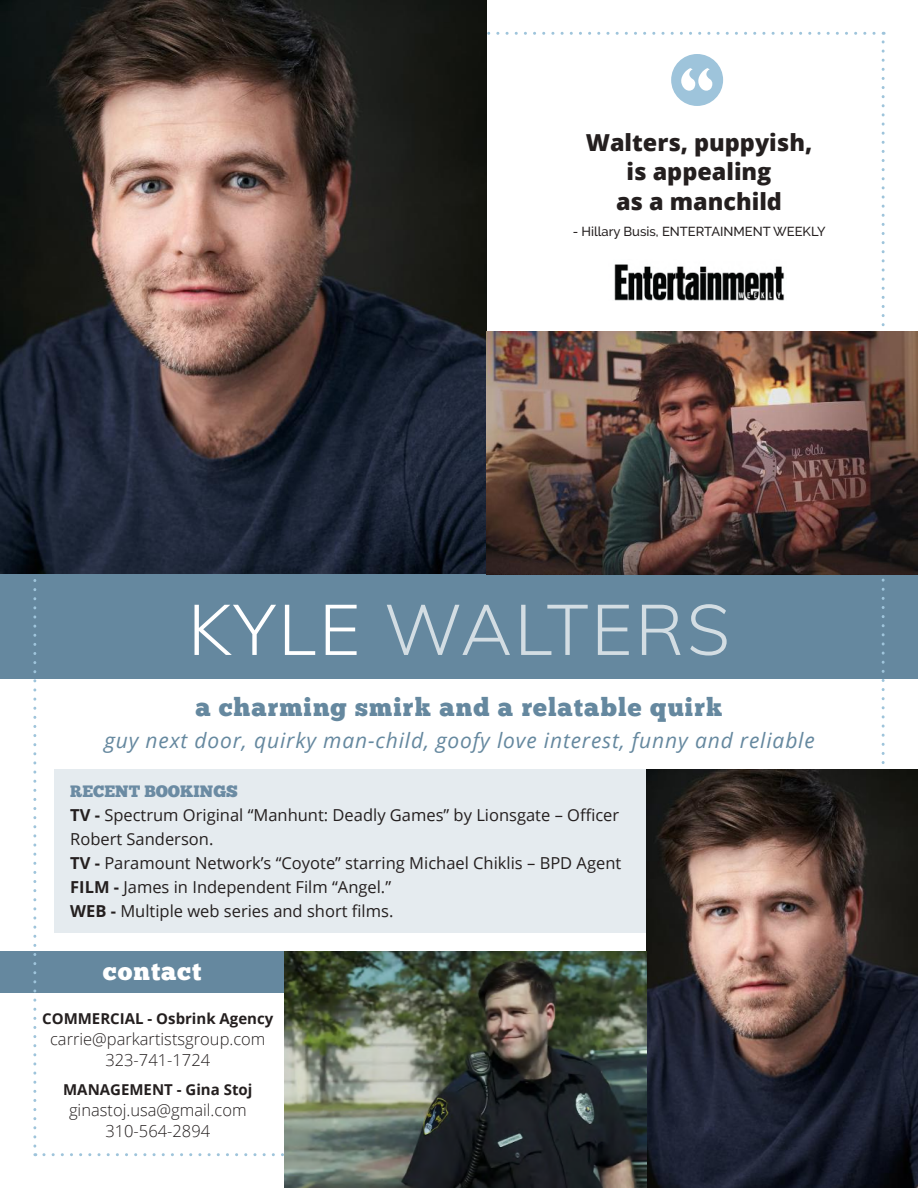
<style>
.page{position:relative;width:918px;height:1188px;background:#fff}
.page>*{position:absolute;margin:0;border:0;box-sizing:border-box;transform-origin:0 0}
.t1{font:79.35px "Cat Shop";color:#fff}
.t2{font:300 70.5px "Muli";letter-spacing:.04em;color:#d3dde3}
.t3{font:25.5px "Chunk Five";letter-spacing:.04em;color:#65889f}
.t4{font:25.5px "Chunk Five";letter-spacing:.04em;color:#fff}
.t5{font:800 23.4px/29.8px "Open Sans";color:#241f1f;text-align:center}
.t6{font:italic 21px "Open Sans";letter-spacing:.04em;color:#65889f}
.t7{font:16.5px/24px "Open Sans";color:#241f1f}
.t8{font:300 16.5px/21px "Open Sans";color:#241f1f;text-align:center}
.t9{font:16.5px "Chunk Five";color:#6b8ba3}
.t10{font:700 15px "Open Sans";color:#241f1f}
.t11{font:500 13.05px "Raleway";color:#241f1f}
.s1{color:#fff}
.s2{font-weight:700}
</style>
<div class="page">
<div style="left:55px;top:769px;width:609px;height:164px;background:#e5ebef"></div>
<div style="left:0;top:951px;width:333px;height:42px;background:#65889f"></div>
<div style="left:0;top:574px;width:918px;height:105px;background:#65889f"></div>
<svg style="left:33px;top:579px;width:3px;height:577px"></svg>
<svg style="left:44px;top:1153px;width:240px;height:3px"></svg>
<svg style="left:882px;top:32px;width:3px;height:732px"></svg>
<svg style="left:487px;top:32px;width:387px;height:3px"></svg>
<img style="left:647px;top:769px;width:271px;height:419px">
<img style="left:284px;top:951px;width:363px;height:237px">
<img style="left:0;top:0;width:487px;height:574px">
<img style="left:487px;top:332px;width:431px;height:242px">
<div style="left:671px;top:54px;width:52px;height:52px;background:#9ec4db;border-radius:50%"></div>
<img style="left:614px;top:264px;width:171px;height:36px">
<h1 class="t1" style="left:679px;top:52px;width:36px">“</h1>
<h3 class="t5" style="left:586px;top:126px;width:228px">Walters, puppyish, is appealing<br>as a manchild</h3>
<p class="t11" style="left:573px;top:224px;width:254px">- Hillary Busis, ENTERTAINMENT WEEKLY</p>
<h2 class="t2" style="left:188px;top:578px;width:543px"><span class="s1">KYLE</span> WALTERS</h2>
<h3 class="t3" style="left:195px;top:692px;width:529px">a charming smirk and a relatable quirk</h3>
<p class="t6" style="left:104px;top:726px;width:712px">guy next door, quirky man-child, goofy love interest, funny and reliable</p>
<p class="t9" style="left:70px;top:782px;width:169px">RECENT BOOKINGS</p>
<p class="t7" style="left:70px;top:803px;width:553px"><span class="s2">TV -</span> Spectrum Original “Manhunt: Deadly Games” by Lionsgate – Officer Robert Sanderson.<br><span class="s2">TV -</span> Paramount Network’s “Coyote” starring Michael Chiklis – BPD Agent <span class="s2">FILM -</span> James in Independent Film “Angel.”<br><span class="s2">WEB -</span> Multiple web series and short films.</p>
<h3 class="t4" style="left:103px;top:956px;width:100px">contact</h3>
<p class="t10" style="left:42px;top:1008px;width:233px">COMMERCIAL - Osbrink Agency</p>
<p class="t8" style="left:50px;top:1029px;width:217px">carrie@parkartistsgroup.com<br>323-741-1724</p>
<p class="t10" style="left:63px;top:1079px;width:191px">MANAGEMENT - Gina Stoj</p>
<p class="t8" style="left:69px;top:1099px;width:179px">ginastoj.usa@gmail.com<br>310-564-2894</p>
</div>
